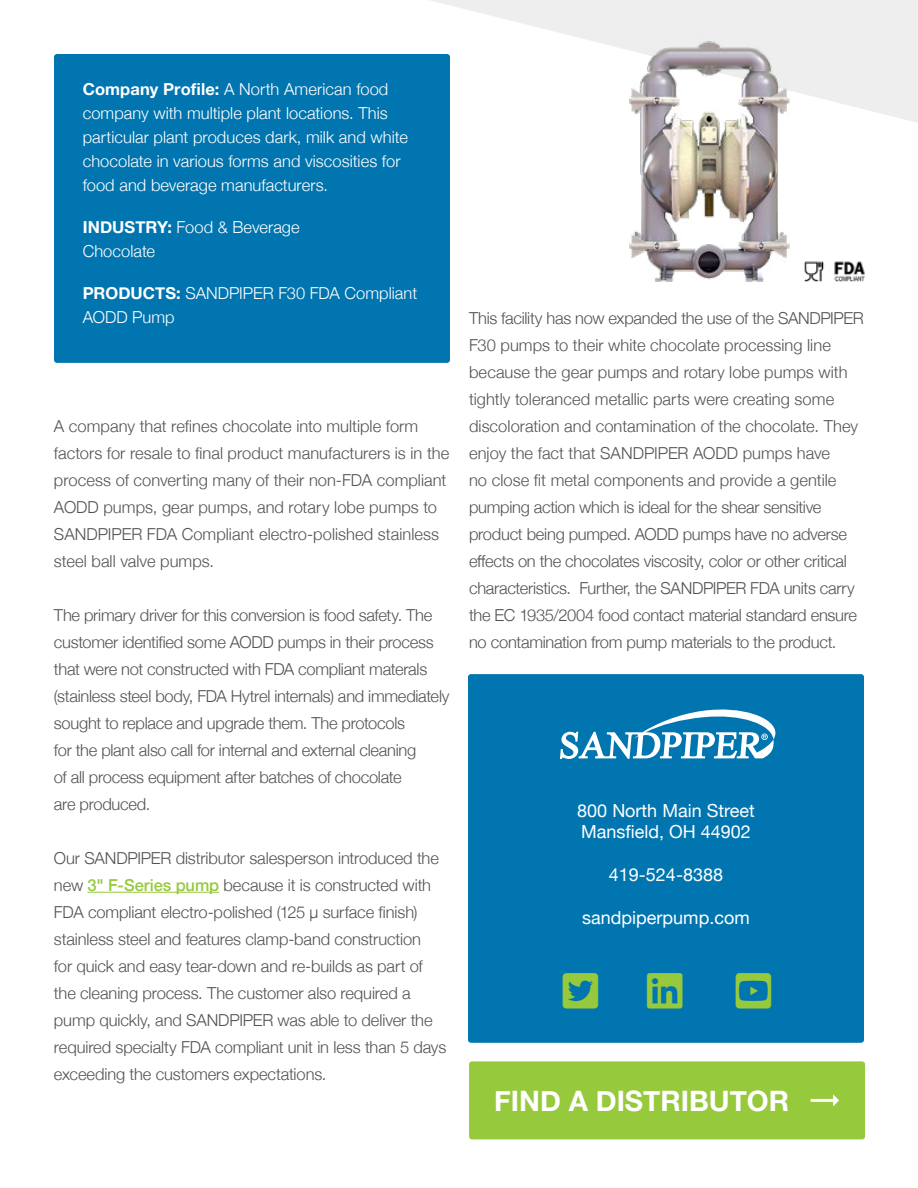
<style>
.page{position:relative;width:918px;height:1188px;background:#fff}
.page>*{position:absolute;margin:0;border:0;box-sizing:border-box;transform-origin:0 0}
.t1{font:40.5px "Font Awesome 5 Brands";color:#97c93d}
.t2{font:700 28.2px "Helvetica Neue";color:#fff}
.t3{font:18px/21.6px "Helvetica Neue";color:#fff}
.t4{font:300 16.5px/27px "Helvetica Neue";letter-spacing:-.01em;color:#545353}
.t5{font:300 16.5px/24px "Helvetica Neue";letter-spacing:.005em;color:#fff}
.s1{font-weight:700}
.s2{font-weight:500;color:#97c93d}
</style>
<div class="page">
<hr style="left:88px;top:892px;width:131px;height:1px;background:#97c93d">
<svg style="left:431px;top:0;width:487px;height:123px;fill:#eee"></svg>
<div style="left:469px;top:1061px;width:396px;height:78px;background:#97c93d;border-radius:3px"></div>
<svg style="left:811px;top:1094px;width:28px;height:12px"></svg>
<div style="left:468px;top:674px;width:396px;height:369px;background:#0075b0;border-radius:3px"></div>
<div style="left:54px;top:54px;width:396px;height:309px;background:#0075b0;border-radius:3px"></div>
<img style="left:584px;top:38px;width:248px;height:244px">
<svg style="left:560px;top:709px;width:215px;height:50px"></svg>
<img style="left:801px;top:259px;width:27px;height:23px">
<img style="left:834px;top:261px;width:31px;height:21px">
<p class="t5" style="left:83px;top:76px;width:327px"><span class="s1">Company Profile:</span> A North American food company with multiple plant locations. This particular plant produces dark, milk and white chocolate in various forms and viscosities for food and beverage manufacturers.</p>
<p class="t5" style="left:83px;top:214px;width:219px"><span class="s1">INDUSTRY:</span> Food &amp; Beverage<br>Chocolate</p>
<p class="t5" style="left:83px;top:280px;width:336px"><span class="s1">PRODUCTS:</span> SANDPIPER F30 FDA Compliant<br>AODD Pump</p>
<p class="t4" style="left:54px;top:411px;width:397px">A company that refines chocolate into multiple form factors for resale to final product manufacturers is in the process of converting many of their non-FDA compliant AODD pumps, gear pumps, and rotary lobe pumps to SANDPIPER FDA Compliant electro-polished stainless steel ball valve pumps.</p>
<p class="t4" style="left:54px;top:600px;width:397px">The primary driver for this conversion is food safety. The customer identified some AODD pumps in their process that were not constructed with FDA compliant materals (stainless steel body, FDA Hytrel internals) and immediately sought to replace and upgrade them. The protocols<br>for the plant also call for internal and external cleaning<br>of all process equipment after batches of chocolate<br>are produced.</p>
<p class="t4" style="left:54px;top:843px;width:394px">Our SANDPIPER distributor salesperson introduced the new <span class="s2">3" F-Series pump</span> because it is constructed with FDA compliant electro-polished (125 μ surface finish) stainless steel and features clamp-band construction<br>for quick and easy tear-down and re-builds as part of the cleaning process. The customer also required a pump quickly, and SANDPIPER was able to deliver the required specialty FDA compliant unit in less than 5 days exceeding the customers expectations.</p>
<p class="t4" style="left:469px;top:303px;width:396px">This facility has now expanded the use of the SANDPIPER F30 pumps to their white chocolate processing line because the gear pumps and rotary lobe pumps with tightly toleranced metallic parts were creating some discoloration and contamination of the chocolate. They enjoy the fact that SANDPIPER AODD pumps have<br>no close fit metal components and provide a gentile pumping action which is ideal for the shear sensitive product being pumped. AODD pumps have no adverse effects on the chocolates viscosity, color or other critical characteristics. Further, the SANDPIPER FDA units carry the EC 1935/2004 food contact material standard ensure no contamination from pump materials to the product.</p>
<p class="t3" style="left:577px;top:801px;width:179px">800 North Main Street<br>Mansfield, OH 44902</p>
<p class="t3" style="left:609px;top:865px;width:116px">419-524-8388</p>
<p class="t3" style="left:582px;top:907px;width:169px">sandpiperpump.com</p>
<h1 class="t1" style="left:563px;top:970px;width:121px">▼▼▼▲❑◆ ●■■</h1>
<h1 class="t1" style="left:736px;top:970px;width:37px">□◆▼◆▲❑◆</h1>
<h2 class="t2" style="left:494px;top:1079px;width:296px">FIND A DISTRIBUTOR</h2>
</div>
